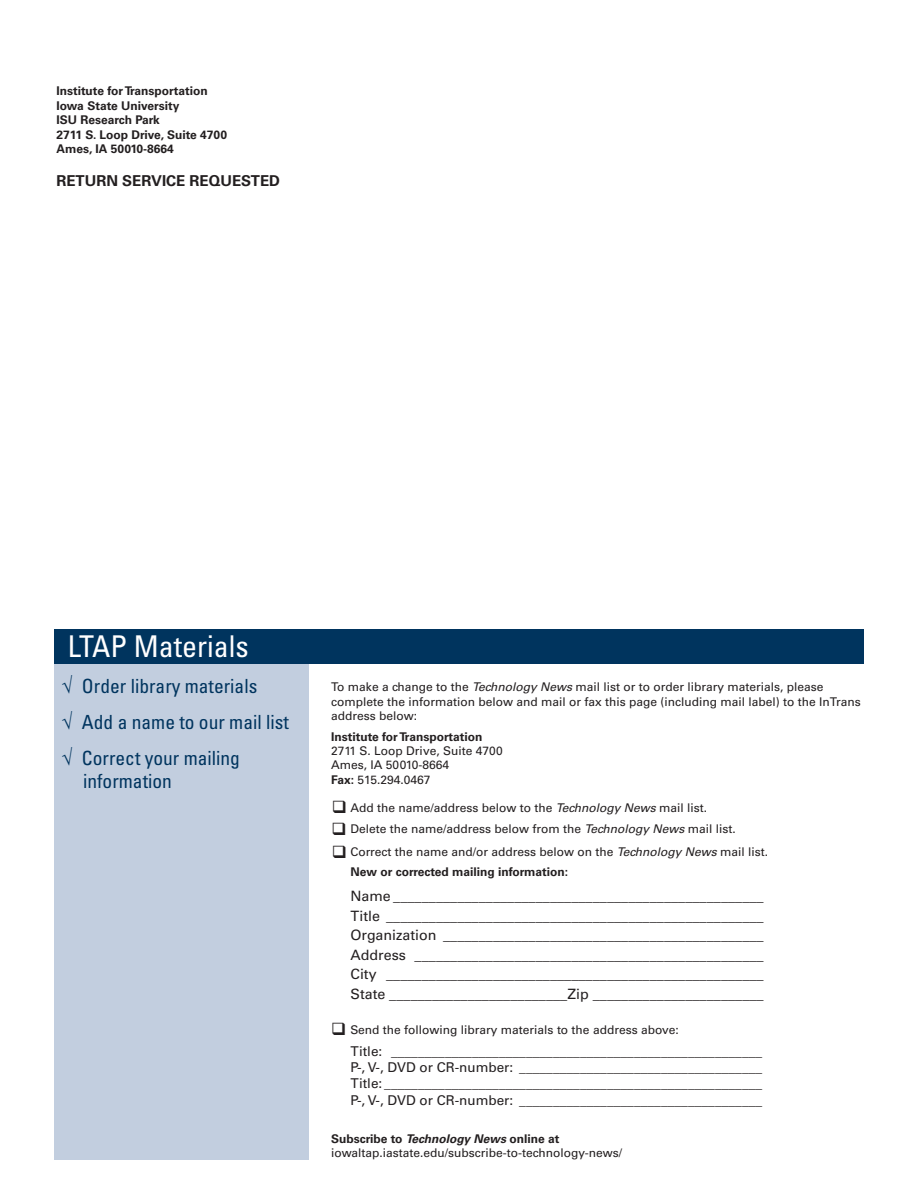
<style>
.page{position:relative;width:918px;height:1188px;background:#fff}
.page>*{position:absolute;margin:0;border:0;box-sizing:border-box;transform-origin:0 0}
.Headline_2{font:condensed 30px "Univers LT Std";color:#fff}
.t1{font:condensed 19.5px "Univers LT Std";color:#00345e}
.t2{font:700 15px "Univers LT Std";color:#231f20}
.t3{font:14.25px/19.5px "Univers LT Std";color:#231f20;text-align:justify}
.t4{font:13.5px/16.2px "Univers LT Std";color:#231f20;text-align:justify}
.Library_subhead{font:12px/14.4px "Univers LT Std";color:#231f20}
.t5{font:700 12px "Univers LT Std";color:#231f20}
.s1{font-style:italic}
.s2{font-weight:700}
.s3{font-weight:700;font-style:italic}
</style>
<div class="page">
<div style="left:54px;top:663px;width:254px;height:497px;background:#c2cedf"></div>
<div style="left:54px;top:629px;width:810px;height:35px;background:#00345e"></div>
<p class="t5" style="left:56px;top:84px;width:153px">Institute for Transportation</p>
<p class="t5" style="left:56px;top:99px;width:125px">Iowa State University</p>
<p class="t5" style="left:56px;top:113px;width:105px">ISU Research Park</p>
<p class="t5" style="left:56px;top:127px;width:172px">2711 S. Loop Drive, Suite 4700</p>
<p class="t5" style="left:56px;top:142px;width:119px">Ames, IA 50010-8664</p>
<p class="t2" style="left:56px;top:172px;width:225px">RETURN SERVICE REQUESTED</p>
<p class="Headline_2" style="left:68px;top:627px;width:182px">LTAP Materials</p>
<p class="t1" style="left:62px;top:674px;width:197px">√ Order library materials</p>
<p class="t1" style="left:62px;top:710px;width:229px">√ Add a name to our mail list</p>
<p class="t1" style="left:62px;top:746px;width:180px">√ Correct your mailing</p>
<p class="t1" style="left:83px;top:769px;width:90px">information</p>
<p class="Library_subhead" style="left:331px;top:680px;width:531px">To make a change to the <span class="s1">Technology News</span> mail list or to order library materials, please complete the information below and mail or fax this page (including mail label) to the InTrans address below:</p>
<p class="t5" style="left:331px;top:729px;width:153px">Institute for Transportation</p>
<p class="Library_subhead" style="left:331px;top:744px;width:173px">2711 S. Loop Drive, Suite 4700</p>
<p class="Library_subhead" style="left:331px;top:758px;width:119px">Ames, IA 50010-8664</p>
<p class="Library_subhead" style="left:331px;top:772px;width:101px"><span class="s2">Fax:</span> 515.294.0467</p>
<p class="Library_subhead" style="left:351px;top:800px;width:358px">Add the name/address below to the <span class="s1">Technology News</span> mail list.</p>
<p class="Library_subhead" style="left:351px;top:822px;width:387px">Delete the name/address below from the <span class="s1">Technology News</span> mail list.</p>
<p class="Library_subhead" style="left:351px;top:845px;width:419px">Correct the name and/or address below on the <span class="s1">Technology News</span> mail list.</p>
<p class="t5" style="left:351px;top:865px;width:219px">New or corrected mailing information:</p>
<p class="t3" style="left:351px;top:886px;width:415px">Name ____________________________________________________</p>
<p class="t3" style="left:351px;top:906px;width:415px">Title _____________________________________________________</p>
<p class="t3" style="left:351px;top:925px;width:415px">Organization _____________________________________________ Address _________________________________________________ City _____________________________________________________ State _________________________Zip ________________________</p>
<p class="Library_subhead" style="left:351px;top:1023px;width:330px">Send the following library materials to the address above:</p>
<p class="t4" style="left:351px;top:1043px;width:413px">Title: _______________________________________________________ P-, V-, DVD or CR-number: ____________________________________ Title: ________________________________________________________ P-, V-, DVD or CR-number: ____________________________________</p>
<p class="Library_subhead" style="left:331px;top:1131px;width:292px"><span class="s2">Subscribe to</span> <span class="s3">Technology News</span> <span class="s2">online at </span>iowaltap.iastate.edu/subscribe-to-technology-news/</p>
</div>
